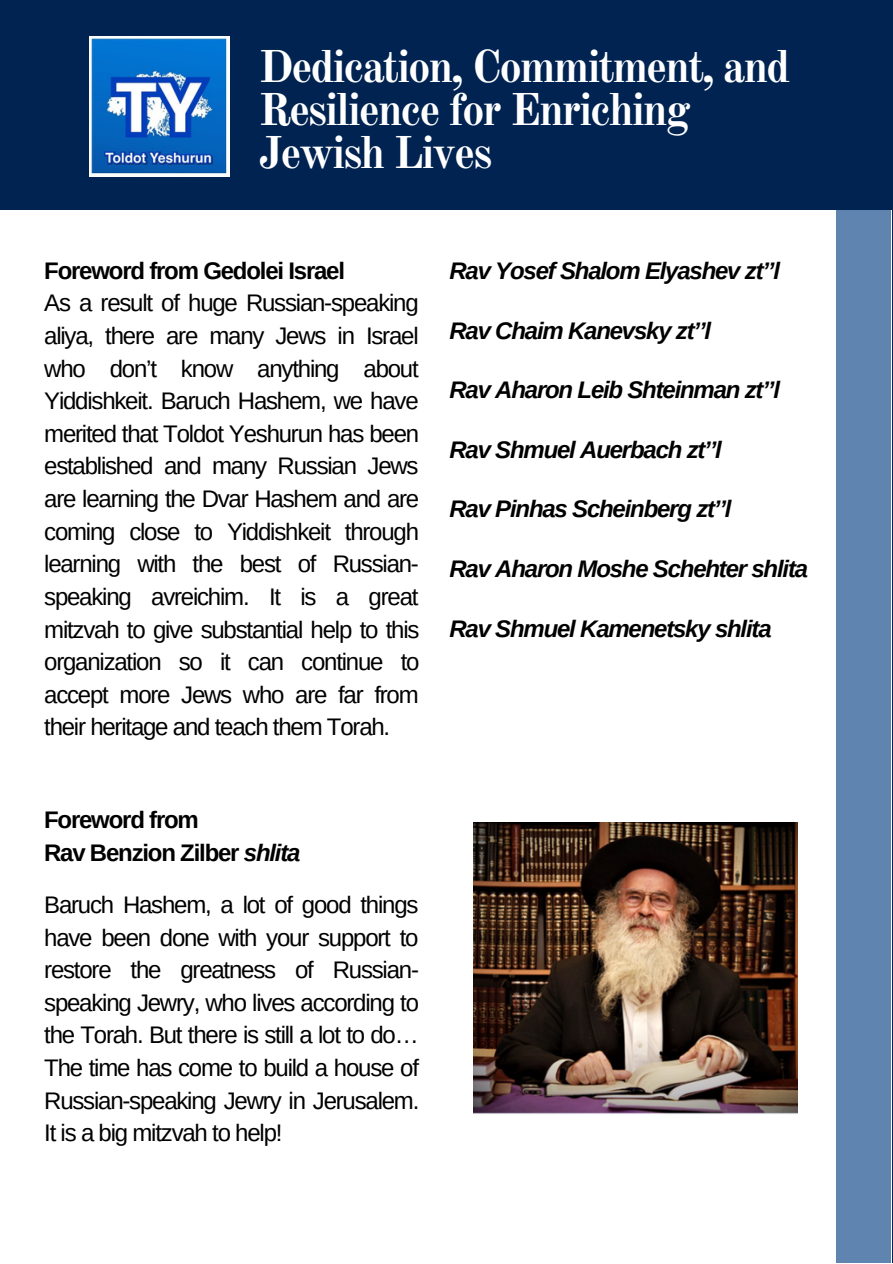
<style>
.page{position:relative;width:893px;height:1264px;background:#fff}
.page>*{position:absolute;margin:0;border:0;box-sizing:border-box;transform-origin:0 0}
.t1{font:700 45px/42.8px "Old Standard";letter-spacing:-.05em;color:#fff}
.t2{font:24px/32.5px "Arimo";letter-spacing:-.05em;color:#000;text-align:justify}
.t3{font:italic 700 24px "Arimo";letter-spacing:-.05em;color:#000}
.t4{font:700 24px/32.5px "Arimo";letter-spacing:-.05em;color:#000}
.s1{font-style:italic}
</style>
<div class="page">
<div style="left:0;top:0;width:892px;height:1262px;background:#002352"></div>
<div style="left:0;top:210px;width:891px;height:1052px;background:#fff"></div>
<img style="left:473px;top:822px;width:324px;height:292px">
<div style="left:836px;top:210px;width:55px;height:1052px;background:#5e84af"></div>
<img style="left:89px;top:36px;width:141px;height:141px">
<h1 class="t1" style="left:258px;top:46px;width:533px">Dedication, Commitment, and<br>Resilience for Enriching<br>Jewish Lives</h1>
<p class="t4" style="left:44px;top:254px;width:302px">Foreword from Gedolei Israel</p>
<p class="t2" style="left:44px;top:287px;width:377px">As a result of huge Russian-speaking aliya, there are many Jews in Israel who don’t know anything about Yiddishkeit. Baruch Hashem, we have merited that Toldot Yeshurun has been established and many Russian Jews are learning the Dvar Hashem and are coming close to Yiddishkeit through learning with the best of Russian&shy;speaking avreichim. It is a great mitzvah to give substantial help to this organization so it can continue to accept more Jews who are far from their heritage and teach them Torah.</p>
<p class="t4" style="left:44px;top:803px;width:258px">Foreword from<br>Rav Benzion Zilber <span class="s1">shlita</span></p>
<p class="t2" style="left:44px;top:888px;width:376px">Baruch Hashem, a lot of good things have been done with your support to restore the greatness of Russian&shy;speaking Jewry, who lives according to the Torah. But there is still a lot to do… The time has come to build a house of Russian-speaking Jewry in Jerusalem.<br>It is a big mitzvah to help!</p>
<p class="t3" style="left:449px;top:257px;width:332px">Rav Yosef Shalom Elyashev zt’’l</p>
<p class="t3" style="left:449px;top:317px;width:263px">Rav Chaim Kanevsky zt’’l</p>
<p class="t3" style="left:449px;top:376px;width:332px">Rav Aharon Leib Shteinman zt’’l</p>
<p class="t3" style="left:449px;top:436px;width:274px">Rav Shmuel Auerbach zt’’l</p>
<p class="t3" style="left:449px;top:496px;width:283px">Rav Pinhas Scheinberg zt’’l</p>
<p class="t3" style="left:449px;top:555px;width:360px">Rav Aharon Moshe Schehter shlita</p>
<p class="t3" style="left:449px;top:615px;width:324px">Rav Shmuel Kamenetsky shlita</p>
</div>
